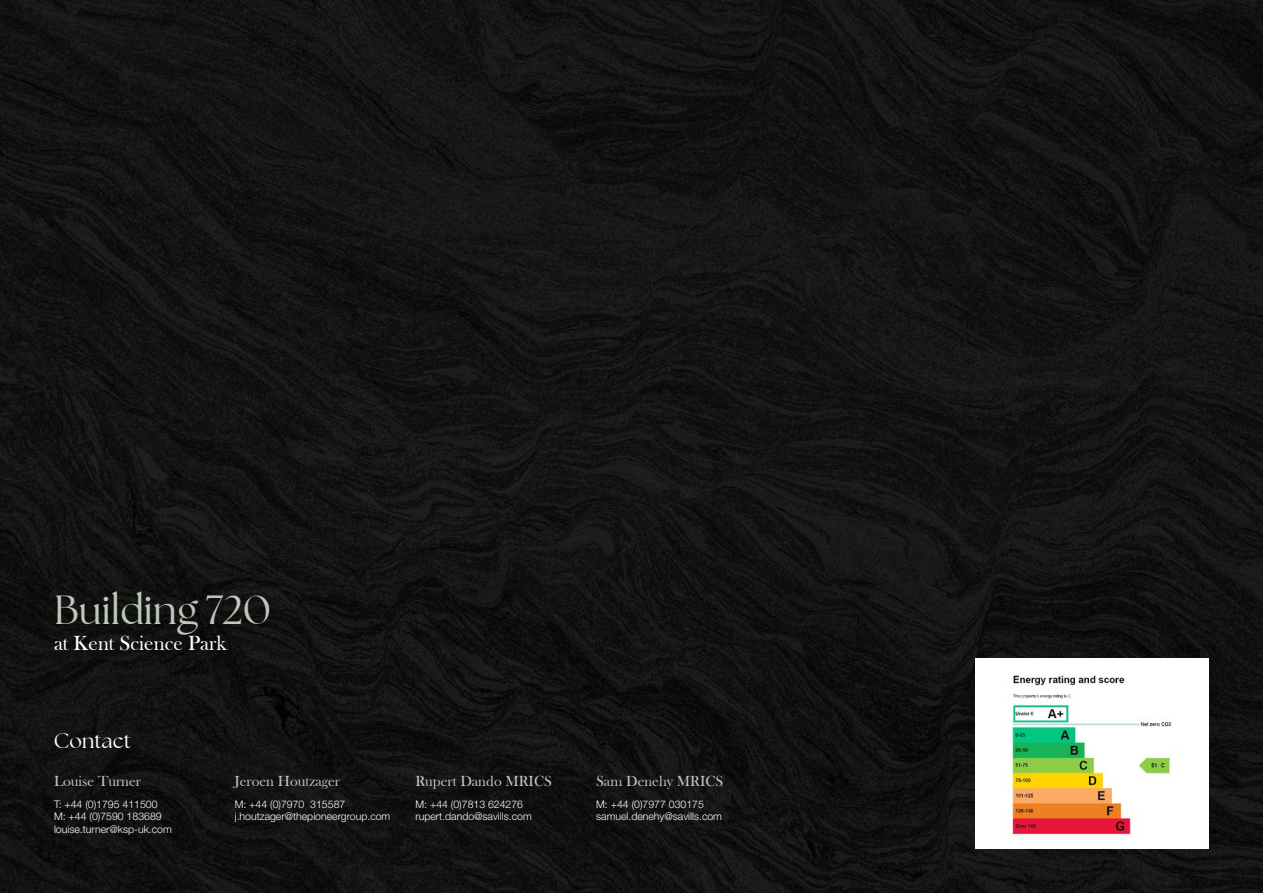
<style>
.page{position:relative;width:1263px;height:893px;background:#fff}
.page>*{position:absolute;margin:0;border:0;box-sizing:border-box;transform-origin:0 0}
.t1{font:40.5px "The Seasons Regular";color:#bcc8b8}
.t2{font:21px "Bask Old Face";color:#fff}
.t3{font:21px "The Seasons Regular";color:#fff}
.t4{font:15px "Bask Old Face";color:#bcc8b8}
.t5{font:300 10.5px/12.6px "Helvetica Neue LT Std";color:#fff}
</style>
<div class="page">
<img style="left:0;top:0;width:1263px;height:893px">
<div style="left:976px;top:658px;width:233px;height:191px;background:#fff"></div>
<img style="left:1012px;top:675px;width:160px;height:160px">
<h1 class="t1" style="left:54px;top:583px;width:218px">Building 720</h1>
<h2 class="t2" style="left:54px;top:632px;width:175px">at Kent Science Park</h2>
<h2 class="t3" style="left:54px;top:727px;width:79px">Contact</h2>
<h3 class="t4" style="left:54px;top:773px;width:89px">Louise Turner</h3>
<h3 class="t4" style="left:235px;top:773px;width:107px">Jeroen Houtzager</h3>
<h3 class="t4" style="left:415px;top:773px;width:138px">Rupert Dando MRICS</h3>
<h3 class="t4" style="left:596px;top:773px;width:128px">Sam Denehy MRICS</h3>
<p class="t5" style="left:54px;top:797px;width:119px">T: +44 (0)1795 411500<br>M: +44 (0)7590 183689 louise.turner@ksp-uk.com</p>
<p class="t5" style="left:235px;top:797px;width:157px">M: +44 (0)7970 315587 j.houtzager@thepioneergroup.com</p>
<p class="t5" style="left:415px;top:797px;width:118px">M: +44 (0)7813 624276 rupert.dando@savills.com</p>
<p class="t5" style="left:596px;top:797px;width:127px">M: +44 (0)7977 030175 samuel.denehy@savills.com</p>
</div>
